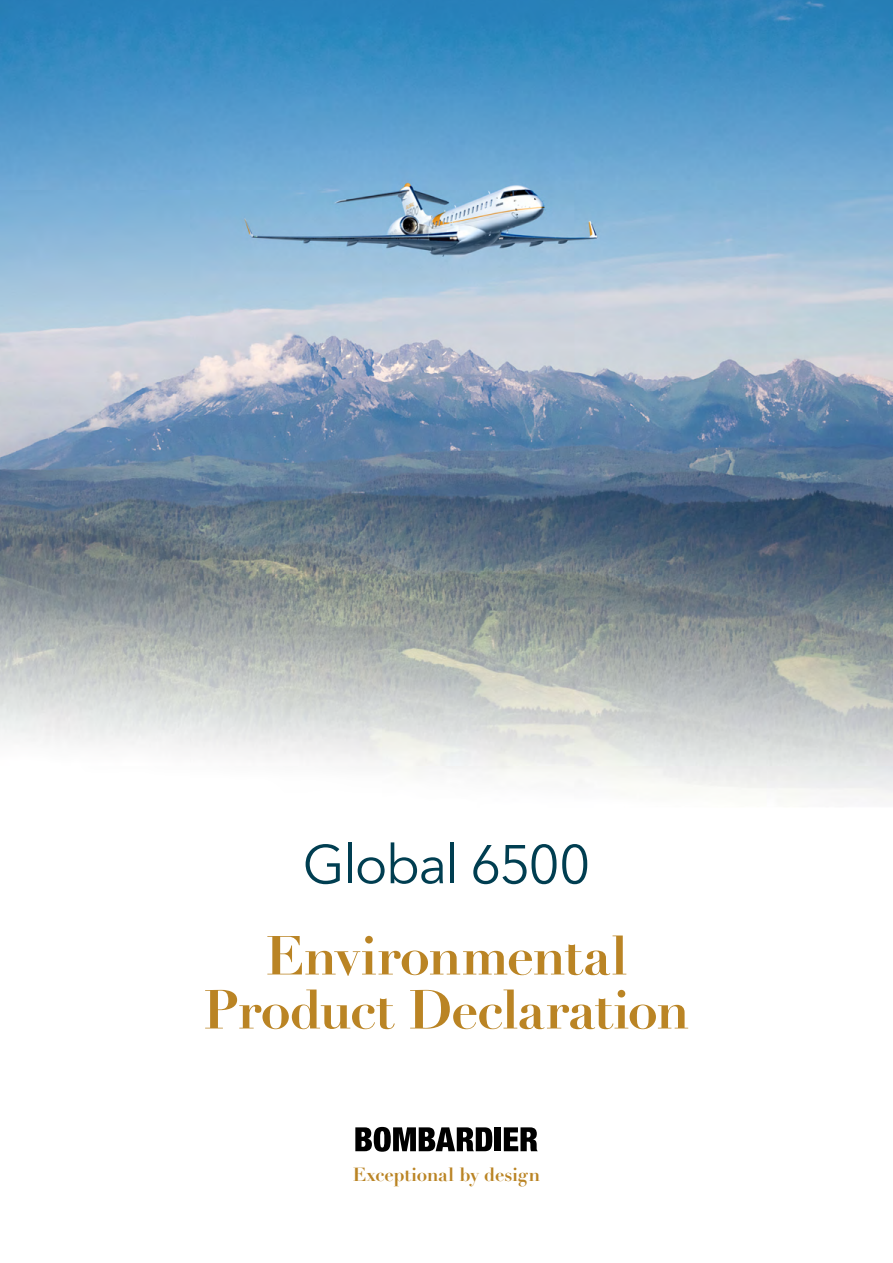
<style>
.page{position:relative;width:893px;height:1263px;background:#fff}
.page>*{position:absolute;margin:0;border:0;box-sizing:border-box;transform-origin:0 0}
.t1{font:700 54px/54px "Didot LT Pro";letter-spacing:-.025em;color:#ba8424;text-align:center}
.t2{font:54px "Avenir Next";letter-spacing:-.035em;color:#003e51}
.t3{font:700 18.75px "Didot LT Pro";letter-spacing:-.015em;color:#ba8424}
</style>
<div class="page">
<img style="left:0;top:0;width:893px;height:799px">
<svg style="left:355px;top:1127px;width:137px;height:25px"></svg>
<div style="left:495px;top:1127px;width:6px;height:24px;background:#000"></div>
<svg style="left:504px;top:1127px;width:34px;height:24px"></svg>
<p class="t2" style="left:303px;top:819px;width:289px">Global 6500</p>
<p class="t1" style="left:203px;top:929px;width:488px">Environmental<br>Product Declaration</p>
<p class="t3" style="left:353px;top:1163px;width:189px">Exceptional by design</p>
</div>
